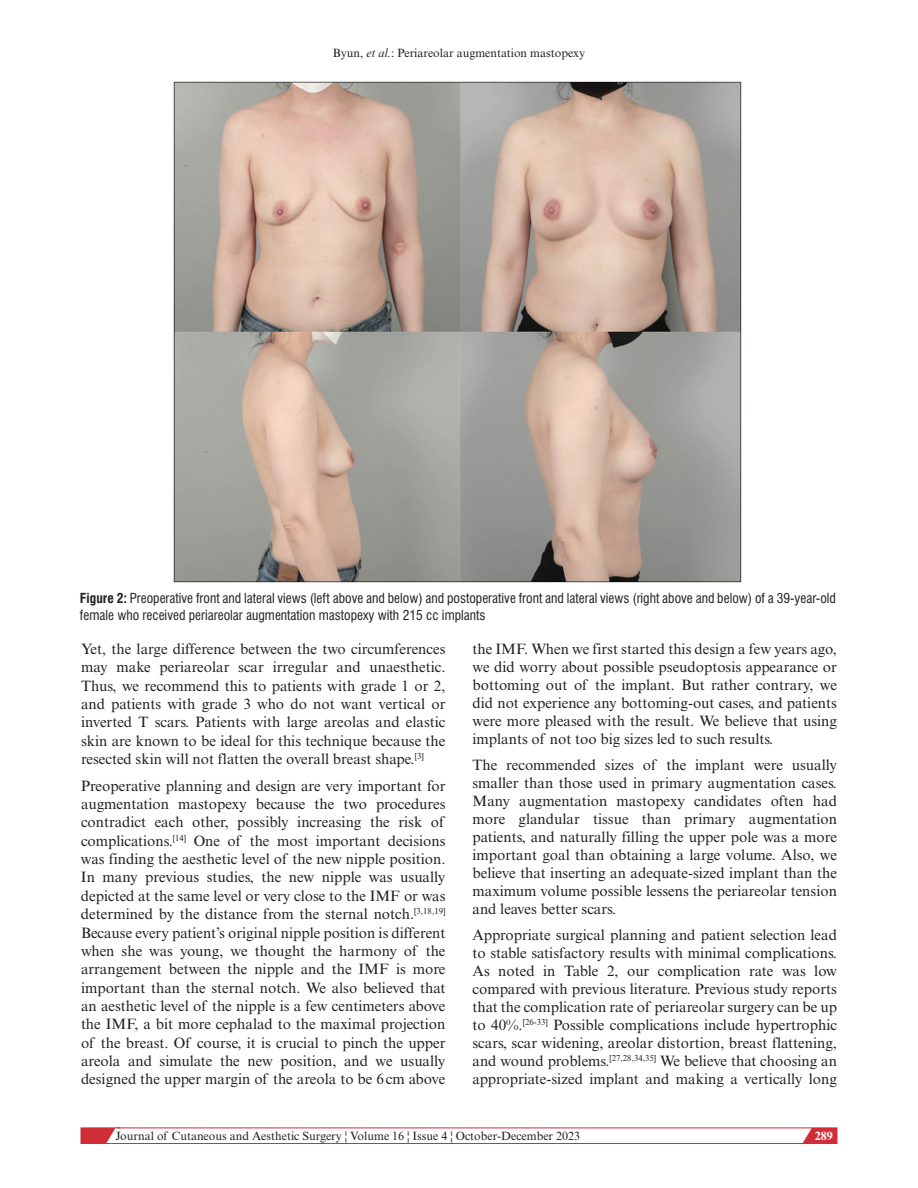
<style>
.page{position:relative;width:918px;height:1188px;background:#fff}
.page>*{position:absolute;margin:0;border:0;box-sizing:border-box;transform-origin:0 0}
.t1{font:15px/18.3px "Times New Roman MT Std";color:#231f20;text-align:justify}
.t2{font:condensed 13.5px/16.5px "Swiss 721 BT";color:#231f20}
.t3{font:12px "Times New Roman MT Std";color:#231f20}
.t4{font:700 12px "Times New Roman MT Std";color:#fff}
.s1{font-style:italic}
.s2{font-weight:700}
</style>
<div class="page">
<svg style="left:798px;top:1127px;width:39px;height:15px"></svg>
<div style="left:81px;top:1128px;width:756px;height:16px;border:1px solid #d02e37"></div>
<svg style="left:81px;top:1127px;width:40px;height:17px"></svg>
<img style="left:173px;top:81px;width:569px;height:502px">
<p class="t3" style="left:333px;top:46px;width:254px">Byun, <span class="s1">et al.</span>: Periareolar augmentation mastopexy</p>
<p class="t2" style="left:80px;top:590px;width:758px"><span class="s2">Figure 2:</span> Preoperative front and lateral views (left above and below) and postoperative front and lateral views (right above and below) of a 39-year-old female who received periareolar augmentation mastopexy with 215 cc implants</p>
<p class="t1" style="left:81px;top:640px;width:366px">Yet, the large difference between the two circumferences may make periareolar scar irregular and unaesthetic.<br>Thus, we recommend this to patients with grade 1 or 2, and patients with grade 3 who do not want vertical or inverted T scars. Patients with large areolas and elastic skin are known to be ideal for this technique because the resected skin will not flatten the overall breast shape.<sup>[3]</sup></p>
<p class="t1" style="left:81px;top:776px;width:366px">Preoperative planning and design are very important for augmentation mastopexy because the two procedures contradict each other, possibly increasing the risk of complications.<sup>[14]</sup> One of the most important decisions was finding the aesthetic level of the new nipple position.<br>In many previous studies, the new nipple was usually depicted at the same level or very close to the IMF or was determined by the distance from the sternal notch.<sup>[3,18,19] </sup>Because every patient’s original nipple position is different when she was young, we thought the harmony of the arrangement between the nipple and the IMF is more important than the sternal notch. We also believed that an aesthetic level of the nipple is a few centimeters above the IMF, a bit more cephalad to the maximal projection of the breast. Of course, it is crucial to pinch the upper areola and simulate the new position, and we usually designed the upper margin of the areola to be 6cm above</p>
<p class="t1" style="left:472px;top:640px;width:366px">the IMF. When we first started this design a few years ago, we did worry about possible pseudoptosis appearance or bottoming out of the implant. But rather contrary, we did not experience any bottoming-out cases, and patients were more pleased with the result. We believe that using implants of not too big sizes led to such results.</p>
<p class="t1" style="left:472px;top:756px;width:366px">The recommended sizes of the implant were usually smaller than those used in primary augmentation cases.<br>Many augmentation mastopexy candidates often had more glandular tissue than primary augmentation patients, and naturally filling the upper pole was a more important goal than obtaining a large volume. Also, we believe that inserting an adequate-sized implant than the maximum volume possible lessens the periareolar tension and leaves better scars.</p>
<p class="t1" style="left:472px;top:926px;width:366px">Appropriate surgical planning and patient selection lead to stable satisfactory results with minimal complications.<br>As noted in Table 2, our complication rate was low compared with previous literature. Previous study reports that the complication rate of periareolar surgery can be up to 40%.<sup>[26-33]</sup> Possible complications include hypertrophic scars, scar widening, areolar distortion, breast flattening, and wound problems.<sup>[27,28,34,35]</sup> We believe that choosing an appropriate-sized implant and making a vertically long</p>
<p class="t3" style="left:116px;top:1129px;width:466px">Journal of Cutaneous and Aesthetic Surgery ¦ Volume 16 ¦ Issue 4 ¦ October-December 2023</p>
<p class="t4" style="left:815px;top:1128px;width:19px">289</p>
</div>
